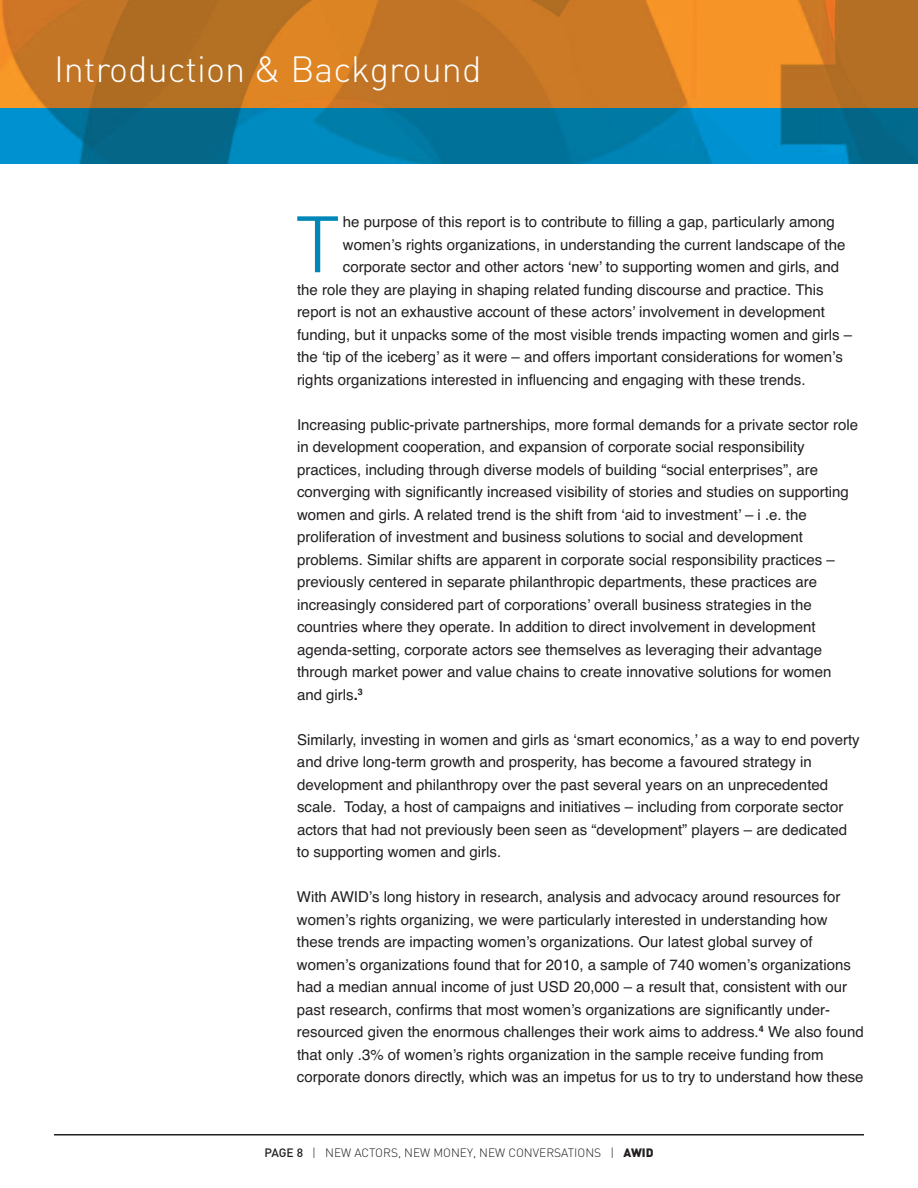
<style>
.page{position:relative;width:918px;height:1188px;background:#fff}
.page>*{position:absolute;margin:0;border:0;box-sizing:border-box;transform-origin:0 0}
.t1{font:300 77.7px "Helvetica";color:#0087b8}
.t2{font:300 36px "DIN Pro";color:#fff}
.t3{font:15px/22.5px "Helvetica";color:#231f20}
.t4{font:300 12px "DIN Pro";color:#231f20}
.s1{font-weight:700}
.s2{font-weight:500}
.s3{font-weight:900}
</style>
<div class="page">
<hr style="left:54px;top:1134px;width:810px;height:2px;background:#231f20">
<img style="left:0;top:0;width:918px;height:109px">
<svg style="left:0;top:109px;width:918px;height:55px;background:#017aa8"></svg>
<h2 class="t2" style="left:54px;top:56px;width:429px">Introduction &amp; Background</h2>
<h1 class="t1" style="left:296px;top:179px;width:45px">T</h1>
<p class="t3" style="left:343px;top:211px;width:493px">he purpose of this report is to contribute to filling a gap, particularly among</p>
<p class="t3" style="left:343px;top:233px;width:504px">women’s rights organizations, in understanding the current landscape of the</p>
<p class="t3" style="left:343px;top:256px;width:498px">corporate sector and other actors ‘new’ to supporting women and girls, and</p>
<p class="t3" style="left:297px;top:278px;width:528px">the role they are playing in shaping related funding discourse and practice. This</p>
<p class="t3" style="left:297px;top:301px;width:530px">report is not an exhaustive account of these actors’ involvement in development</p>
<p class="t3" style="left:297px;top:323px;width:557px">funding, but it unpacks some of the most visible trends impacting women and girls –</p>
<p class="t3" style="left:297px;top:346px;width:547px">the ‘tip of the iceberg’ as it were – and offers important considerations for women’s</p>
<p class="t3" style="left:297px;top:368px;width:510px">rights organizations interested in influencing and engaging with these trends.</p>
<p class="t3" style="left:297px;top:413px;width:563px">Increasing public-private partnerships, more formal demands for a private sector role in development cooperation, and expansion of corporate social responsibility practices, including through diverse models of building “social enterprises”, are converging with significantly increased visibility of stories and studies on supporting women and girls. A related trend is the shift from ‘aid to investment’ – i .e. the proliferation of investment and business solutions to social and development problems. Similar shifts are apparent in corporate social responsibility practices – previously centered in separate philanthropic departments, these practices are increasingly considered part of corporations’ overall business strategies in the countries where they operate. In addition to direct involvement in development agenda-setting, corporate actors see themselves as leveraging their advantage through market power and value chains to create innovative solutions for women and girls<span class="s1">.</span><sup>3</sup></p>
<p class="t3" style="left:297px;top:728px;width:564px">Similarly, investing in women and girls as ‘smart economics,’ as a way to end poverty and drive long-term growth and prosperity, has become a favoured strategy in development and philanthropy over the past several years on an unprecedented scale. Today, a host of campaigns and initiatives – including from corporate sector actors that had not previously been seen as “development” players – are dedicated to supporting women and girls.</p>
<p class="t3" style="left:297px;top:886px;width:568px">With AWID’s long history in research, analysis and advocacy around resources for women’s rights organizing, we were particularly interested in understanding how these trends are impacting women’s organizations. Our latest global survey of women’s organizations found that for 2010, a sample of 740 women’s organizations had a median annual income of just USD 20,000 – a result that, consistent with our past research, confirms that most women’s organizations are significantly under&shy;resourced given the enormous challenges their work aims to address.<sup>4</sup> We also found that only .3% of women’s rights organization in the sample receive funding from corporate donors directly, which was an impetus for us to try to understand how these</p>
<p class="t4" style="left:264px;top:1149px;width:391px"><span class="s2">PAGE 8</span> | NEW ACTORS, NEW MONEY, NEW CONVERSATIONS | <span class="s3">AWID</span></p>
</div>
